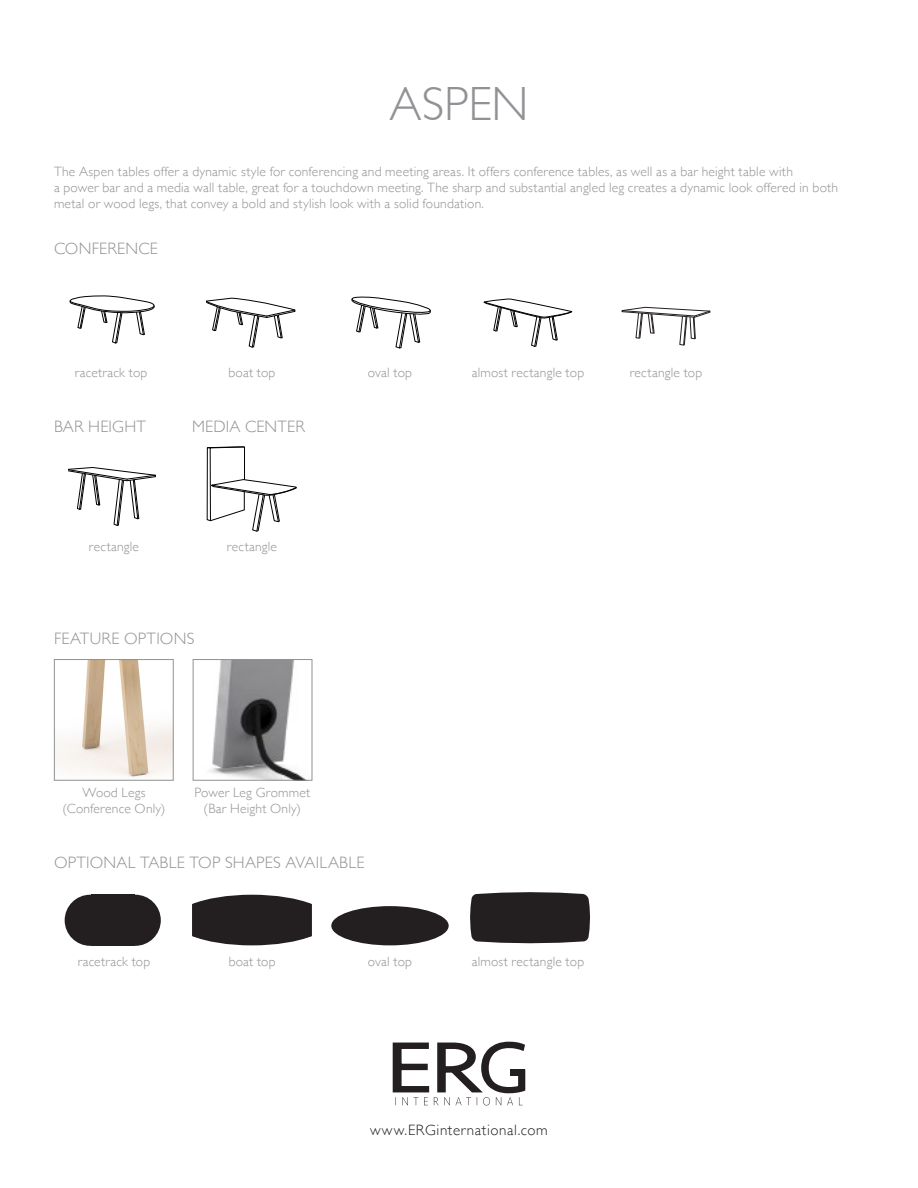
<style>
.page{position:relative;width:918px;height:1188px;background:#fff}
.page>*{position:absolute;margin:0;border:0;box-sizing:border-box;transform-origin:0 0}
.Headers{font:300 48px "Gill Sans";color:#919295}
.Call_out_9_pt{font:300 16.5px "Gill Sans";letter-spacing:.015em;color:#919295}
.AddressBar{font:300 15px "Gill Sans";letter-spacing:.04em;color:#231f20}
.Call_out_9_pt-2{font:300 13.5px/16.2px "Gill Sans";letter-spacing:.015em;color:#919295;text-align:center}
</style>
<div class="page">
<svg style="left:392px;top:1041px;width:134px;height:64px"></svg>
<div style="left:510px;top:1070px;width:15px;height:6px;background:#231f20"></div>
<svg style="left:69px;top:296px;width:86px;height:47px"></svg>
<svg style="left:207px;top:298px;width:88px;height:49px"></svg>
<svg style="left:351px;top:297px;width:80px;height:51px"></svg>
<svg style="left:484px;top:299px;width:88px;height:48px"></svg>
<svg style="left:622px;top:307px;width:88px;height:38px"></svg>
<svg style="left:69px;top:467px;width:87px;height:59px"></svg>
<svg style="left:207px;top:447px;width:90px;height:84px"></svg>
<img style="left:56px;top:661px;width:116px;height:117px">
<div style="left:54px;top:659px;width:120px;height:122px;border:1px solid #919295"></div>
<img style="left:209px;top:661px;width:97px;height:118px">
<div style="left:193px;top:659px;width:119px;height:122px;border:1px solid #919295"></div>
<svg style="left:192px;top:895px;width:120px;height:50px;background:#393637"></svg>
<svg style="left:470px;top:892px;width:120px;height:51px;background:#2d292a"></svg>
<div style="left:331px;top:906px;width:118px;height:39px;background:#231f20;border-radius:50%"></div>
<div style="left:91px;top:895px;width:44px;height:51px;background:#231f20"></div>
<div style="left:110px;top:895px;width:51px;height:51px;background:#231f20;border-radius:50%"></div>
<div style="left:65px;top:895px;width:51px;height:51px;background:#231f20;border-radius:50%"></div>
<p class="Headers" style="left:389px;top:67px;width:141px">ASPEN</p>
<p class="Call_out_9_pt-2" style="left:54px;top:162px;width:786px;text-align:left">The Aspen tables offer a dynamic style for conferencing and meeting areas. It offers conference tables, as well as a bar height table with<br>a power bar and a media wall table, great for a touchdown meeting. The sharp and substantial angled leg creates a dynamic look offered in both metal or wood legs, that convey a bold and stylish look with a solid foundation.</p>
<p class="Call_out_9_pt" style="left:54px;top:236px;width:105px">CONFERENCE</p>
<p class="Call_out_9_pt-2" style="left:75px;top:364px;width:74px">racetrack top</p>
<p class="Call_out_9_pt-2" style="left:229px;top:364px;width:48px">boat top</p>
<p class="Call_out_9_pt-2" style="left:368px;top:364px;width:46px">oval top</p>
<p class="Call_out_9_pt-2" style="left:472px;top:364px;width:114px">almost rectangle top</p>
<p class="Call_out_9_pt-2" style="left:630px;top:364px;width:74px">rectangle top</p>
<p class="Call_out_9_pt" style="left:54px;top:414px;width:93px">BAR HEIGHT</p>
<p class="Call_out_9_pt" style="left:192px;top:414px;width:114px">MEDIA CENTER</p>
<p class="Call_out_9_pt-2" style="left:89px;top:538px;width:52px">rectangle</p>
<p class="Call_out_9_pt-2" style="left:227px;top:538px;width:52px">rectangle</p>
<p class="Call_out_9_pt" style="left:54px;top:626px;width:142px">FEATURE OPTIONS</p>
<p class="Call_out_9_pt-2" style="left:63px;top:783px;width:104px">Wood Legs (Conference Only)</p>
<p class="Call_out_9_pt-2" style="left:194px;top:783px;width:117px">Power Leg Grommet (Bar Height Only)</p>
<p class="Call_out_9_pt" style="left:54px;top:849px;width:312px">OPTIONAL TABLE TOP SHAPES AVAILABLE</p>
<p class="Call_out_9_pt-2" style="left:78px;top:953px;width:74px">racetrack top</p>
<p class="Call_out_9_pt-2" style="left:229px;top:953px;width:48px">boat top</p>
<p class="Call_out_9_pt-2" style="left:368px;top:953px;width:46px">oval top</p>
<p class="Call_out_9_pt-2" style="left:472px;top:953px;width:114px">almost rectangle top</p>
<p class="AddressBar" style="left:370px;top:1118px;width:179px">www.ERGinternational.com</p>
</div>
